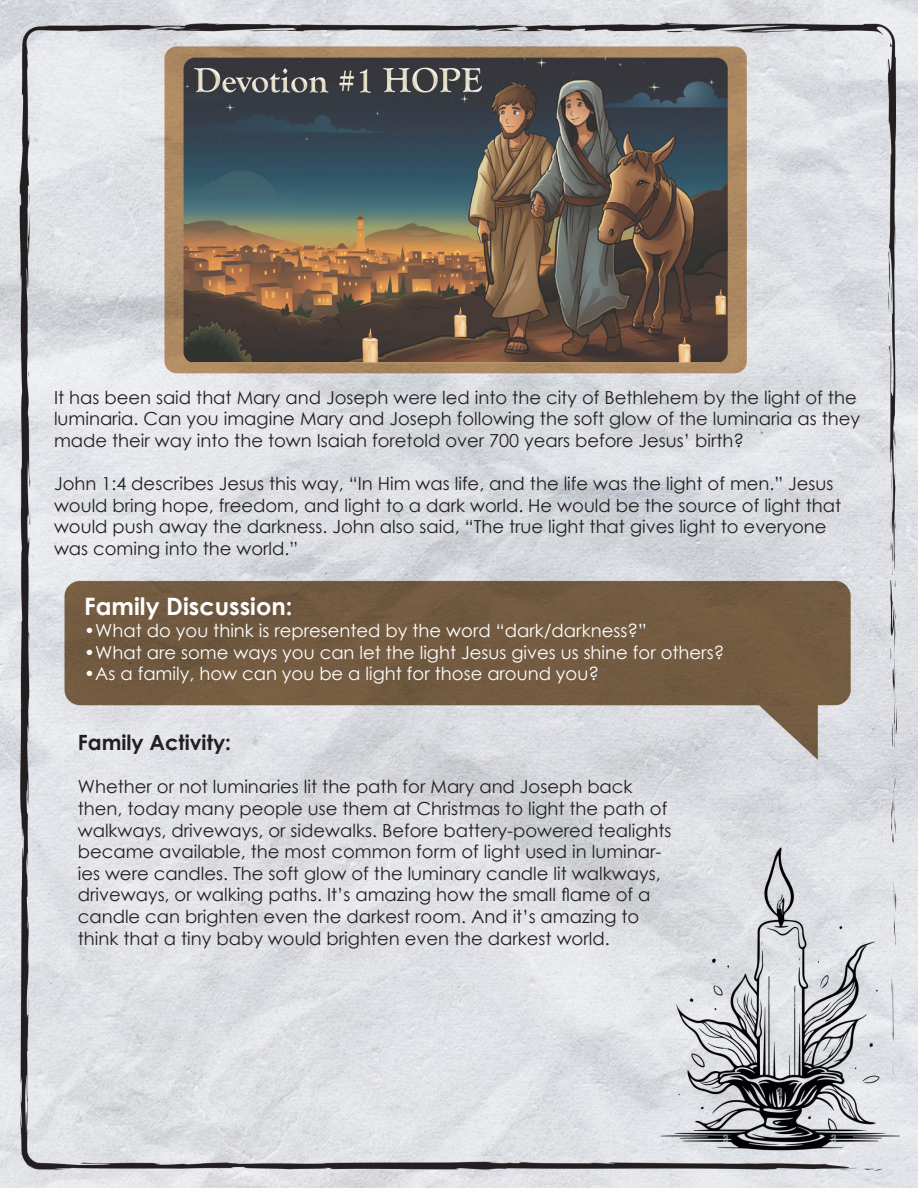
<style>
.page{position:relative;width:918px;height:1188px;background:#fff}
.page>*{position:absolute;margin:0;border:0;box-sizing:border-box;transform-origin:0 0}
.t1{font:700 24px "Century Gothic";color:#fff}
.t2{font:700 21px "Century Gothic";color:#231f20}
.t3{font:18px/21.6px "Century Gothic";color:#231f20}
.t4{font:18px "Century Gothic";color:#fff}
</style>
<div class="page">
<img style="left:0;top:0;width:918px;height:1188px">
<p class="t3" style="left:54px;top:386px;width:808px">It has been said that Mary and Joseph were led into the city of Bethlehem by the light of the luminaria. Can you imagine Mary and Joseph following the soft glow of the luminaria as they made their way into the town Isaiah foretold over 700 years before Jesus’ birth?</p>
<p class="t3" style="left:54px;top:472px;width:789px">John 1:4 describes Jesus this way, “In Him was life, and the life was the light of men.” Jesus would bring hope, freedom, and light to a dark world. He would be the source of light that would push away the darkness. John also said, “The true light that gives light to everyone was coming into the world.”</p>
<p class="t1" style="left:84px;top:592px;width:210px">Family Discussion:</p>
<p class="t4" style="left:84px;top:620px;width:564px">•What do you think is represented by the word “dark/darkness?”</p>
<p class="t4" style="left:84px;top:641px;width:642px">•What are some ways you can let the light Jesus gives us shine for others?</p>
<p class="t4" style="left:84px;top:663px;width:516px">•As a family, how can you be a light for those around you?</p>
<p class="t2" style="left:78px;top:729px;width:155px">Family Activity:</p>
<p class="t3" style="left:78px;top:776px;width:595px">Whether or not luminaries lit the path for Mary and Joseph back then, today many people use them at Christmas to light the path of walkways, driveways, or sidewalks. Before battery-powered tealights became available, the most common form of light used in luminar&shy;ies were candles. The soft glow of the luminary candle lit walkways, driveways, or walking paths. It’s amazing how the small flame of a candle can brighten even the darkest room. And it’s amazing to think that a tiny baby would brighten even the darkest world.</p>
</div>
